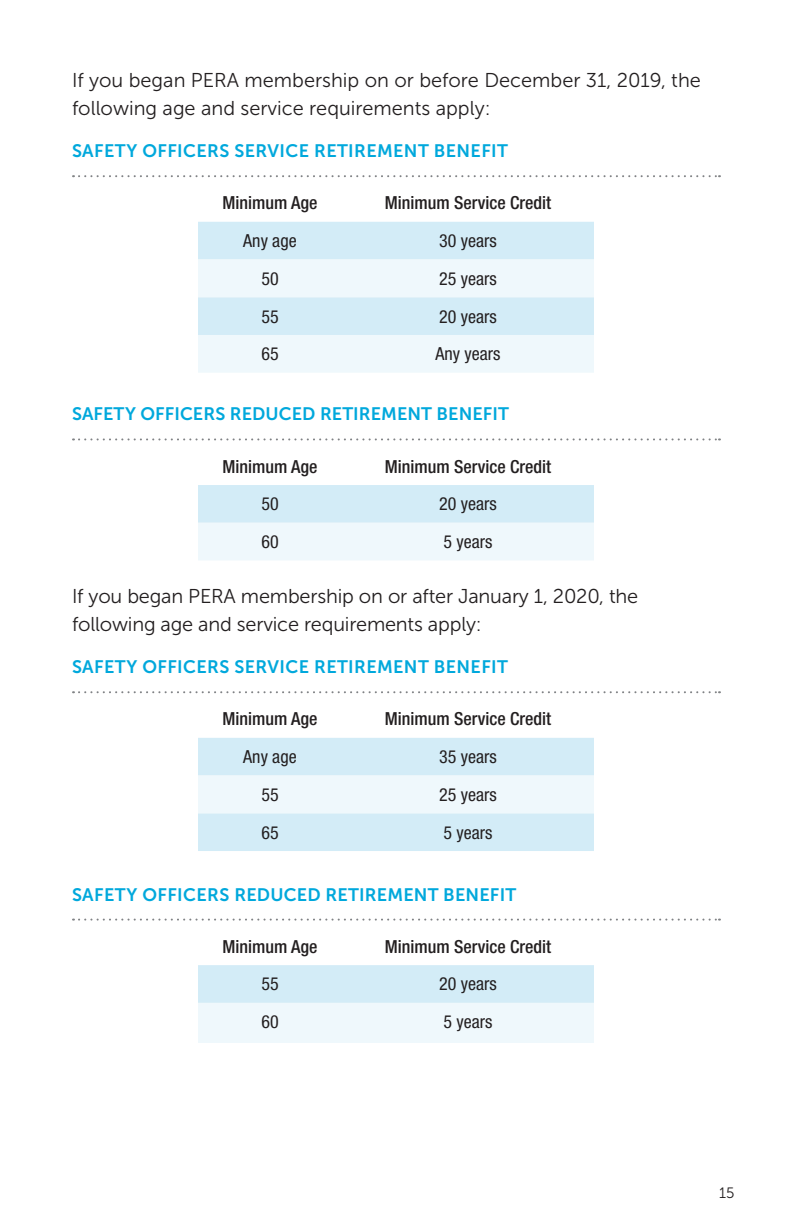
<style>
.page{position:relative;width:792px;height:1224px;background:#fff}
.page>*{position:absolute;margin:0;border:0;box-sizing:border-box;transform-origin:0 0}
.Body_Copy{font:20px/28px "Museo Sans 300";letter-spacing:-.005em;color:#231f20}
.Chart_Title{font:18px "Museo Sans 700";letter-spacing:.02em;color:#00a8dc}
.EligibilityChartHead{font:500 condensed 18px "Helvetica Neue LT Std";color:#231f20}
.EligibilityCharts{font:condensed 18px "Helvetica Neue LT Std";color:#231f20}
.t1{font:15px "Museo Sans 300";color:#231f20}
</style>
<div class="page">
<svg style="left:73px;top:175px;width:647px;height:2px"></svg>
<svg style="left:73px;top:438px;width:647px;height:2px"></svg>
<svg style="left:73px;top:691px;width:647px;height:2px"></svg>
<svg style="left:73px;top:919px;width:647px;height:2px"></svg>
<div style="left:198px;top:222px;width:396px;height:38px;background:#d3ecf7"></div>
<svg style="left:198px;top:260px;width:396px;height:113px;fill:#eff8fc"></svg>
<svg style="left:198px;top:485px;width:396px;height:75px"></svg>
<div style="left:198px;top:738px;width:396px;height:113px;background:#d3ecf7"></div>
<div style="left:198px;top:776px;width:396px;height:37px;background:#eff8fc"></div>
<svg style="left:198px;top:965px;width:396px;height:78px"></svg>
<p class="Body_Copy" style="left:72px;top:66px;width:630px">If you began PERA membership on or before December 31, 2019, the following age and service requirements apply:</p>
<p class="Chart_Title" style="left:72px;top:141px;width:438px">SAFETY OFFICERS SERVICE RETIREMENT BENEFIT</p>
<p class="EligibilityChartHead" style="left:223px;top:192px;width:96px">Minimum Age</p>
<p class="EligibilityChartHead" style="left:385px;top:192px;width:168px">Minimum Service Credit</p>
<p class="EligibilityCharts" style="left:243px;top:230px;width:55px">Any age</p>
<p class="EligibilityCharts" style="left:439px;top:230px;width:59px">30 years</p>
<p class="EligibilityCharts" style="left:261px;top:268px;width:19px">50</p>
<p class="EligibilityCharts" style="left:439px;top:268px;width:59px">25 years</p>
<p class="EligibilityCharts" style="left:261px;top:306px;width:19px">55</p>
<p class="EligibilityCharts" style="left:439px;top:306px;width:59px">20 years</p>
<p class="EligibilityCharts" style="left:261px;top:343px;width:19px">65</p>
<p class="EligibilityCharts" style="left:435px;top:343px;width:67px">Any years</p>
<p class="Chart_Title" style="left:72px;top:404px;width:438px">SAFETY OFFICERS REDUCED RETIREMENT BENEFIT</p>
<p class="EligibilityChartHead" style="left:223px;top:455px;width:96px">Minimum Age</p>
<p class="EligibilityChartHead" style="left:385px;top:455px;width:168px">Minimum Service Credit</p>
<p class="EligibilityCharts" style="left:261px;top:494px;width:19px">50</p>
<p class="EligibilityCharts" style="left:439px;top:494px;width:59px">20 years</p>
<p class="EligibilityCharts" style="left:261px;top:531px;width:19px">60</p>
<p class="EligibilityCharts" style="left:444px;top:531px;width:50px">5 years</p>
<p class="Body_Copy" style="left:72px;top:582px;width:568px">If you began PERA membership on or after January 1, 2020, the following age and service requirements apply:</p>
<p class="Chart_Title" style="left:72px;top:657px;width:438px">SAFETY OFFICERS SERVICE RETIREMENT BENEFIT</p>
<p class="EligibilityChartHead" style="left:223px;top:708px;width:96px">Minimum Age</p>
<p class="EligibilityChartHead" style="left:385px;top:708px;width:168px">Minimum Service Credit</p>
<p class="EligibilityCharts" style="left:243px;top:746px;width:55px">Any age</p>
<p class="EligibilityCharts" style="left:439px;top:746px;width:59px">35 years</p>
<p class="EligibilityCharts" style="left:261px;top:784px;width:19px">55</p>
<p class="EligibilityCharts" style="left:439px;top:784px;width:59px">25 years</p>
<p class="EligibilityCharts" style="left:261px;top:822px;width:19px">65</p>
<p class="EligibilityCharts" style="left:444px;top:822px;width:50px">5 years</p>
<p class="Chart_Title" style="left:72px;top:884px;width:446px">SAFETY OFFICERS REDUCED RETIREMENT BENEFIT</p>
<p class="EligibilityChartHead" style="left:223px;top:936px;width:96px">Minimum Age</p>
<p class="EligibilityChartHead" style="left:385px;top:936px;width:168px">Minimum Service Credit</p>
<p class="EligibilityCharts" style="left:261px;top:974px;width:19px">55</p>
<p class="EligibilityCharts" style="left:439px;top:974px;width:59px">20 years</p>
<p class="EligibilityCharts" style="left:261px;top:1011px;width:19px">60</p>
<p class="EligibilityCharts" style="left:444px;top:1011px;width:50px">5 years</p>
<p class="t1" style="left:719px;top:1184px;width:17px">15</p>
</div>
